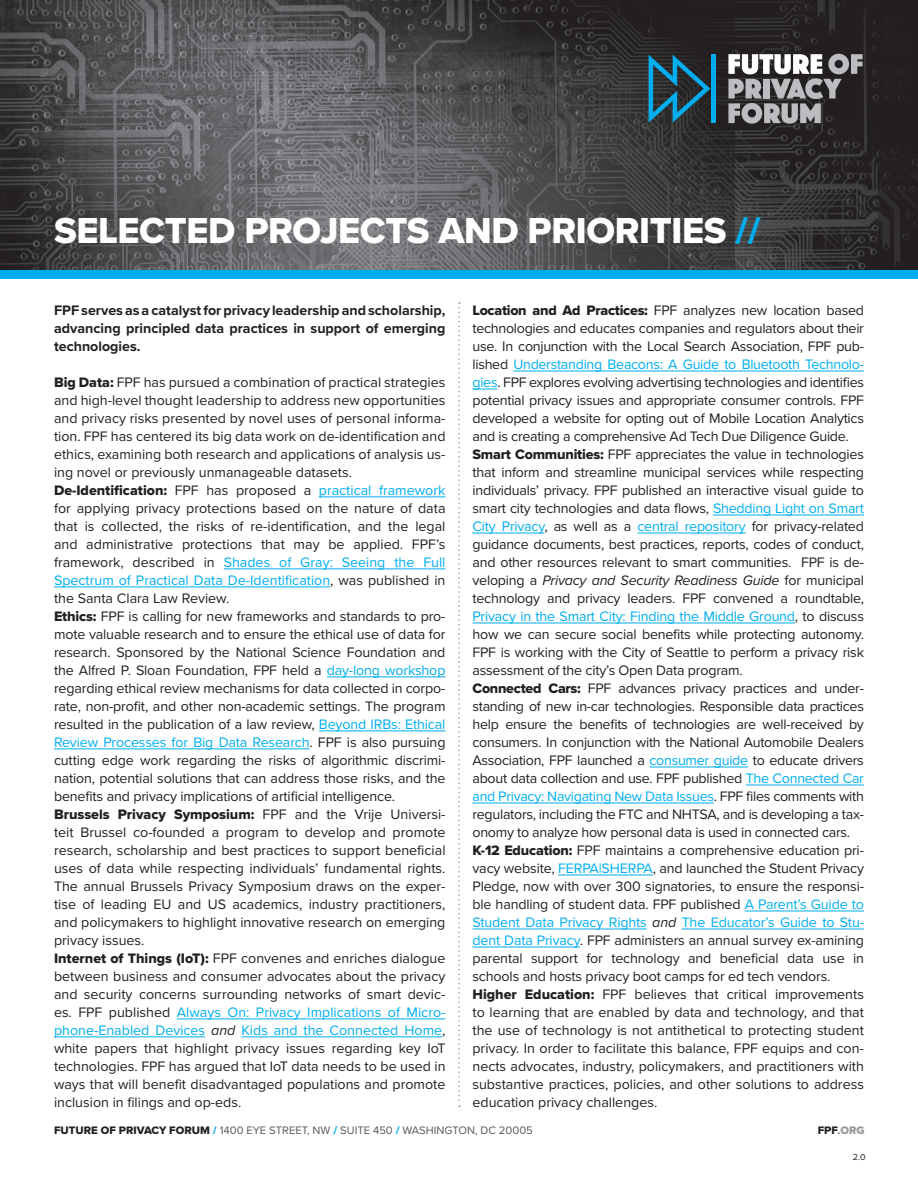
<style>
.page{position:relative;width:918px;height:1188px;background:#fff}
.page>*{position:absolute;margin:0;border:0;box-sizing:border-box;transform-origin:0 0}
.t1{font:37.5px "Proxima Nova Extrabld";letter-spacing:-.01em;color:#fff}
.t2{font:14.25px/18px "Proxima Nova";letter-spacing:-.01em;color:#231f20}
.t3{font:700 14.25px/18px "Proxima Nova";color:#231f20;text-align:justify}
.t4{font:14.25px "Proxima Nova Extrabld";color:#231f20}
.t5{font:11.25px "Proxima Nova";color:#57585a}
.t6{font:11.25px "Proxima Nova Extrabld";color:#939598}
.t7{font:9px "Proxima Nova";color:#231f20}
.s1{color:#00aeef}
.s2{font-family:"Proxima Nova Extrabld"}
.s3{font-family:"Proxima Nova"}
.s4{font-family:"Proxima Nova";color:#00aeef}
.s5{font-style:italic}
.s6{font-family:"Proxima Nova Extrabld";color:#231f20}
.s7{font-family:"Proxima Nova Extrabld";color:#00aeef}
.s8{color:#231f20}
</style>
<div class="page">
<img style="left:0;top:0;width:918px;height:270px">
<svg style="left:728px;top:54px;width:135px;height:70px;background:#787678"></svg>
<svg style="left:649px;top:55px;width:61px;height:68px;background:#204d5f"></svg>
<hr style="left:711px;top:54px;width:4px;height:69px;background:#00aeef">
<div style="left:0;top:270px;width:918px;height:9px;background:#00aeef"></div>
<svg style="left:458px;top:302px;width:2px;height:805px"></svg>
<hr style="left:319px;top:497px;width:127px;height:1px;background:#00aeef">
<hr style="left:224px;top:569px;width:222px;height:1px;background:#00aeef">
<hr style="left:54px;top:587px;width:276px;height:1px;background:#00aeef">
<hr style="left:327px;top:677px;width:119px;height:1px;background:#00aeef">
<hr style="left:319px;top:731px;width:127px;height:1px;background:#00aeef">
<hr style="left:54px;top:749px;width:256px;height:1px;background:#00aeef">
<hr style="left:177px;top:1019px;width:268px;height:1px;background:#00aeef">
<hr style="left:54px;top:1037px;width:151px;height:1px;background:#00aeef">
<hr style="left:241px;top:1037px;width:201px;height:1px;background:#00aeef">
<hr style="left:513px;top:371px;width:351px;height:1px;background:#00aeef">
<svg style="left:472px;top:389px;width:25px;height:1px"></svg>
<hr style="left:713px;top:515px;width:151px;height:1px;background:#00aeef">
<hr style="left:472px;top:533px;width:72px;height:1px;background:#00aeef">
<hr style="left:637px;top:533px;width:109px;height:1px;background:#00aeef">
<hr style="left:472px;top:623px;width:323px;height:1px;background:#00aeef">
<hr style="left:650px;top:767px;width:98px;height:1px;background:#00aeef">
<hr style="left:746px;top:785px;width:118px;height:1px;background:#00aeef">
<hr style="left:472px;top:803px;width:242px;height:1px;background:#00aeef">
<hr style="left:558px;top:875px;width:95px;height:1px;background:#00aeef">
<hr style="left:745px;top:911px;width:119px;height:1px;background:#00aeef">
<hr style="left:472px;top:929px;width:175px;height:1px;background:#00aeef">
<hr style="left:682px;top:929px;width:182px;height:1px;background:#00aeef">
<hr style="left:472px;top:947px;width:108px;height:1px;background:#00aeef">
<h1 class="t1" style="left:54px;top:203px;width:708px">SELECTED PROJECTS AND PRIORITIES <span class="s1">//</span></h1>
<p class="t3" style="left:54px;top:301px;width:393px">FPF serves as a catalyst for privacy leadership and scholarship, advancing principled data practices in support of emerging technologies.</p>
<p class="t2" style="left:54px;top:373px;width:393px;text-align:justify"><span class="s2">Big Data:</span> FPF has pursued a combination of practical strategies and high-level thought leadership to address new opportunities and privacy risks presented by novel uses of personal informa&shy;tion. FPF has centered its big data work on de-identification and ethics, examining both research and applications of analysis us&shy;ing novel or previously unmanageable datasets.</p>
<p class="t4" style="left:54px;top:480px;width:393px">De-Identification: <span class="s3">FPF has proposed a</span> <span class="s4">practical framework</span></p>
<p class="t2" style="left:54px;top:499px;width:393px">for applying privacy protections based on the nature of data that is collected, the risks of re-identification, and the legal and administrative protections that may be applied. FPF’s framework, described in <span class="s1">Shades of Gray: Seeing the Full Spectrum of Practical Data De-Identification</span>, was published in the Santa Clara Law Review.<br><span class="s2">Ethics:</span> FPF is calling for new frameworks and standards to pro&shy;mote valuable research and to ensure the ethical use of data for research. Sponsored by the National Science Foundation and the Alfred P. Sloan Foundation, FPF held a <span class="s1">day-long workshop </span>regarding ethical review mechanisms for data collected in corpo&shy;rate, non-profit, and other non-academic settings. The program resulted in the publication of a law review, <span class="s1">Beyond IRBs: Ethical Review Processes for Big Data Research</span>. FPF is also pursuing cutting edge work regarding the risks of algorithmic discrimi&shy;nation, potential solutions that can address those risks, and the benefits and privacy implications of artificial intelligence.</p>
<p class="t4" style="left:54px;top:804px;width:393px">Brussels Privacy Symposium: <span class="s3">FPF and the Vrije Universi-</span></p>
<p class="t2" style="left:54px;top:823px;width:393px">teit Brussel co-founded a program to develop and promote research, scholarship and best practices to support beneficial uses of data while respecting individuals’ fundamental rights.<br>The annual Brussels Privacy Symposium draws on the exper&shy;tise of leading EU and US academics, industry practitioners, and policymakers to highlight innovative research on emerging privacy issues.<br><span class="s2">Internet of Things (IoT):</span> FPF convenes and enriches dialogue between business and consumer advocates about the privacy and security concerns surrounding networks of smart devic&shy;es. FPF published <span class="s1">Always On: Privacy Implications of Micro&shy;phone-Enabled Devices</span> <span class="s5">and</span> <span class="s1">Kids and the Connected Home</span>, white papers that highlight privacy issues regarding key IoT technologies. FPF has argued that IoT data needs to be used in ways that will benefit disadvantaged populations and promote inclusion in filings and op-eds.</p>
<p class="t2" style="left:472px;top:301px;width:393px"><span class="s2">Location and Ad Practices:</span> FPF analyzes new location based technologies and educates companies and regulators about their use. In conjunction with the Local Search Association, FPF pub&shy;lished <span class="s1">Understanding Beacons: A Guide to Bluetooth Technolo&shy;gies</span>. FPF explores evolving advertising technologies and identifies potential privacy issues and appropriate consumer controls. FPF developed a website for opting out of Mobile Location Analytics and is creating a comprehensive Ad Tech Due Diligence Guide.<br><span class="s2">Smart Communities:</span> FPF appreciates the value in technologies that inform and streamline municipal services while respecting individuals’ privacy. FPF published an interactive visual guide to smart city technologies and data flows, <span class="s1">Shedding Light on Smart City Privacy</span>, as well as a <span class="s1">central repository</span> for privacy-related guidance documents, best practices, reports, codes of conduct, and other resources relevant to smart communities. FPF is de&shy;veloping a <span class="s5">Privacy and Security Readiness Guide</span> for municipal technology and privacy leaders. FPF convened a roundtable, <span class="s1">Privacy in the Smart City: Finding the Middle Ground</span>, to discuss how we can secure social benefits while protecting autonomy.<br>FPF is working with the City of Seattle to perform a privacy risk assessment of the city’s Open Data program.<br><span class="s2">Connected Cars:</span> FPF advances privacy practices and under&shy;standing of new in-car technologies. Responsible data practices help ensure the benefits of technologies are well-received by consumers. In conjunction with the National Automobile Dealers Association, FPF launched a <span class="s1">consumer guide</span> to educate drivers about data collection and use. FPF published <span class="s1">The Connected Car and Privacy: Navigating New Data Issues</span>. FPF files comments with regulators, including the FTC and NHTSA, and is developing a tax&shy;onomy to analyze how personal data is used in connected cars.<br><span class="s2">K-12 Education:</span> FPF maintains a comprehensive education pri&shy;vacy website, <span class="s1">FERPA|SHERPA</span>, and launched the Student Privacy Pledge, now with over 300 signatories, to ensure the responsi&shy;ble handling of student data. FPF published <span class="s1">A Parent’s Guide to Student Data Privacy Rights</span> <span class="s5">and</span> <span class="s1">The Educator’s Guide to Stu&shy;dent Data Privacy</span>. FPF administers an annual survey ex-amining parental support for technology and beneficial data use in schools and hosts privacy boot camps for ed tech vendors.<br><span class="s2">Higher Education:</span> FPF believes that critical improvements to learning that are enabled by data and technology, and that the use of technology is not antithetical to protecting student privacy. In order to facilitate this balance, FPF equips and con&shy;nects advocates, industry, policymakers, and practitioners with substantive practices, policies, and other solutions to address education privacy challenges.</p>
<p class="t5" style="left:54px;top:1122px;width:480px"><span class="s6">FUTURE OF PRIVACY FORUM</span> <span class="s7">/</span> 1400 EYE STREET, NW <span class="s7">/</span> SUITE 450 <span class="s7">/</span> WASHINGTON, DC 20005</p>
<p class="t6" style="left:818px;top:1122px;width:48px"><span class="s8">FPF</span>.ORG</p>
<p class="t7" style="left:853px;top:1150px;width:14px">2.0</p>
</div>
